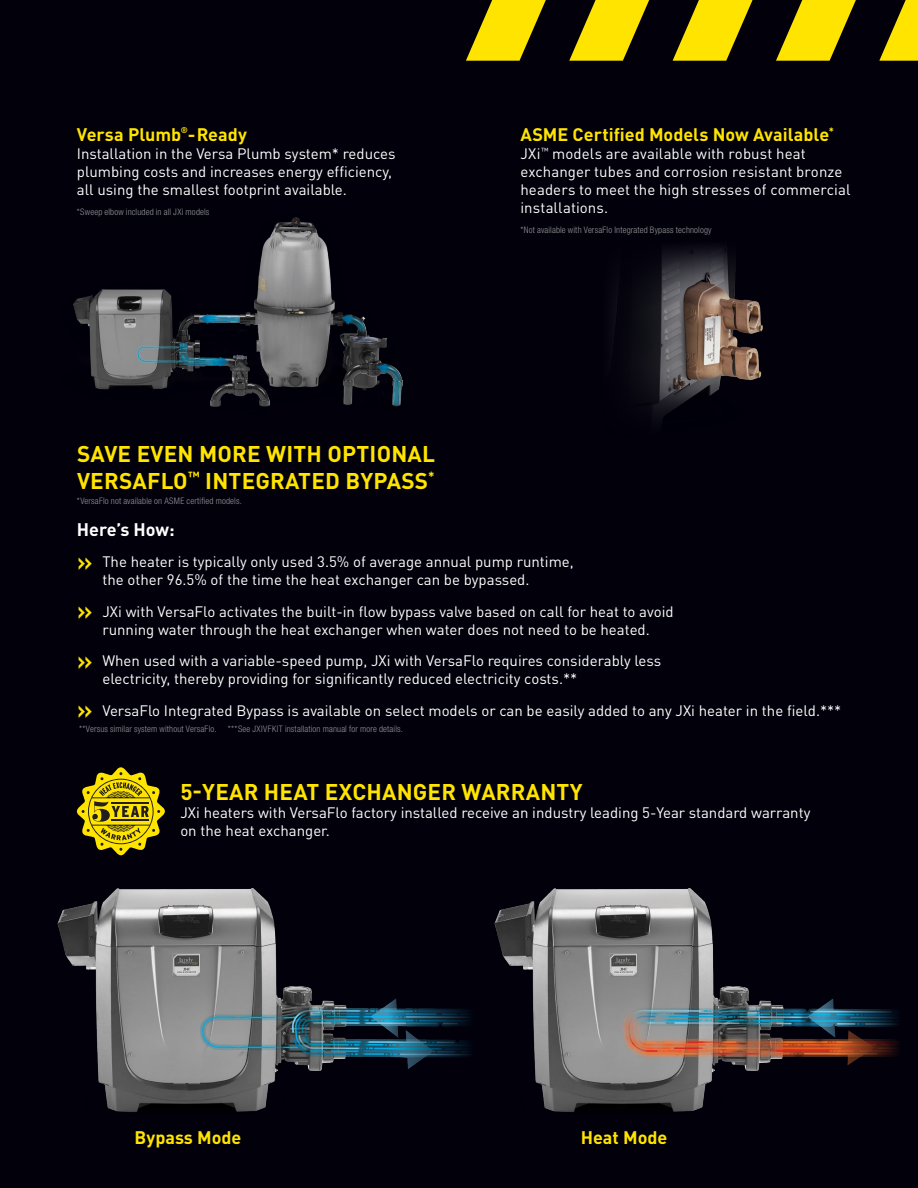
<style>
.page{position:relative;width:918px;height:1188px;background:#01000b}
.page>*{position:absolute;margin:0;border:0;box-sizing:border-box;transform-origin:0 0}
.t1{font:700 22.5px/27px "DIN Pro";letter-spacing:.01em;color:#ffe400}
.t2{font:700 18px "DIN Pro";color:#ffe400}
.t3{font:700 18px "DIN Pro";color:#fff}
.t4{font:15px/18px "DIN Pro";color:#fff}
.t5{font:300 condensed 9px "Helvetica Neue";letter-spacing:.02em;color:#939598}
.s1{font-weight:500;font-size:27px;color:#ffe400}
</style>
<div class="page">
<svg style="left:879px;top:0;width:39px;height:61px"></svg>
<svg style="left:776px;top:0;width:80px;height:61px"></svg>
<svg style="left:673px;top:0;width:80px;height:61px"></svg>
<svg style="left:569px;top:0;width:80px;height:61px"></svg>
<svg style="left:466px;top:0;width:80px;height:61px"></svg>
<img style="left:57px;top:888px;width:841px;height:224px">
<svg style="left:77px;top:767px;width:88px;height:88px"></svg>
<img style="left:73px;top:217px;width:330px;height:190px">
<img style="left:613px;top:246px;width:150px;height:174px">
<p class="t2" style="left:77px;top:122px;width:172px">Versa Plumb<sup>®</sup>-Ready</p>
<p class="t4" style="left:77px;top:144px;width:320px">Installation in the Versa Plumb system* reduces plumbing costs and increases energy efficiency, all using the smallest footprint available.</p>
<p class="t5" style="left:77px;top:207px;width:134px">*Sweep elbow included in all JXi models</p>
<h1 class="t1" style="left:77px;top:439px;width:360px">SAVE EVEN MORE WITH OPTIONAL<br>VERSAFLO<sup>™</sup> INTEGRATED BYPASS<sup>*</sup></h1>
<p class="t5" style="left:77px;top:495px;width:166px">*VersaFlo not available on ASME certified models.</p>
<p class="t2" style="left:520px;top:122px;width:315px">ASME Certified Models Now Available<sup>*</sup></p>
<p class="t4" style="left:520px;top:144px;width:332px">JXi<sup>™</sup> models are available with robust heat exchanger tubes and corrosion resistant bronze headers to meet the high stresses of commercial installations.</p>
<p class="t5" style="left:520px;top:225px;width:193px">*Not available with VersaFlo Integrated Bypass technology</p>
<p class="t3" style="left:77px;top:517px;width:99px">Here’s How:</p>
<p class="t4" style="left:102px;top:552px;width:473px;text-indent:-26px"><span class="s1">»</span> The heater is typically only used 3.5% of average annual pump runtime, the other 96.5% of the time the heat exchanger can be bypassed.</p>
<p class="t4" style="left:77px;top:602px;width:598px;text-align:center"><span class="s1">»</span> JXi with VersaFlo activates the built-in flow bypass valve based on call for heat to avoid running water through the heat exchanger when water does not need to be heated.</p>
<p class="t4" style="left:102px;top:651px;width:560px;text-indent:-26px"><span class="s1">»</span> When used with a variable-speed pump, JXi with VersaFlo requires considerably less electricity, thereby providing for significantly reduced electricity costs.**</p>
<p class="t4" style="left:77px;top:701px;width:766px"><span class="s1">»</span> VersaFlo Integrated Bypass is available on select models or can be easily added to any JXi heater in the field.***</p>
<p class="t5" style="left:79px;top:724px;width:325px">**Versus similar system without VersaFlo. ***See JXIVFKIT installation manual for more details.</p>
<h1 class="t1" style="left:180px;top:777px;width:404px">5-YEAR HEAT EXCHANGER WARRANTY</h1>
<p class="t4" style="left:180px;top:803px;width:632px">JXi heaters with VersaFlo factory installed receive an industry leading 5-Year standard warranty on the heat exchanger.</p>
<p class="t2" style="left:135px;top:1125px;width:108px">Bypass Mode</p>
<p class="t2" style="left:581px;top:1125px;width:88px">Heat Mode</p>
</div>
